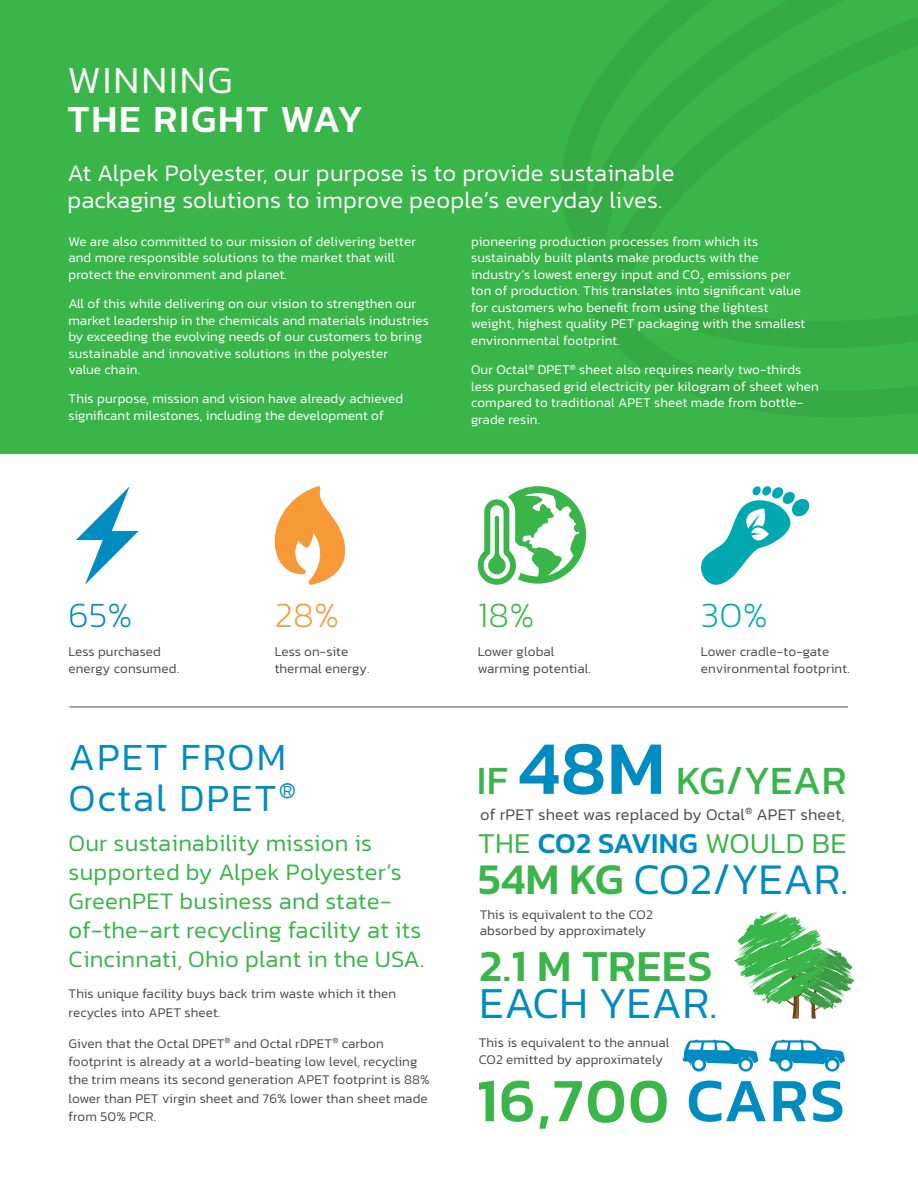
<style>
.page{position:relative;width:918px;height:1188px;background:#fff}
.page>*{position:absolute;margin:0;border:0;box-sizing:border-box;transform-origin:0 0}
.Intro_Tect{font:500 62.25px "Kanit";letter-spacing:.03em;color:#3ab54a}
.Intro_Tect-2{font:500 45px/37.5px "Kanit";letter-spacing:.01em;color:#3ab54a}
.Intro_Tect-3{font:300 44.55px "Kanit";color:#008bc1}
.Intro_Tect-4{font:40.8px "Kanit";letter-spacing:.01em;color:#3ab54a}
.Page_Header{font:500 39px/39px "Kanit";letter-spacing:.05em;color:#fff}
.Page_Header-2{font:300 39px/41px "Kanit";letter-spacing:.05em;color:#008bc1}
.Body{font:200 36px "Kanit";color:#008bc1}
.Body-2{font:200 36px "Kanit";color:#f89937}
.Body-3{font:200 36px "Kanit";color:#3ab54a}
.Body-4{font:200 36px "Kanit";color:#00a8b0}
.Intro_Tect-5{font:300 29.25px "Kanit";letter-spacing:.01em;color:#3ab54a}
.Intro_Tect-6{font:300 24px/29px "Kanit";letter-spacing:.01em;color:#3ab54a}
.Intro_Tect-7{font:300 24px/27px "Kanit";letter-spacing:.01em;color:#fff}
.Body-5{font:300 16.5px "Kanit";letter-spacing:.01em;color:#464b54}
.Body-6{font:300 13.5px/16.5px "Kanit";letter-spacing:.01em;color:#fff}
.Body-7{font:300 13.5px/18.5px "Kanit";letter-spacing:.01em;color:#464b54}
.s1{font-weight:300}
.s2{font-weight:500;font-size:76.5px;color:#008bc1}
.s3{font-weight:500;color:#008bc1}
.s4{font-weight:500;color:#3ab54a}
.s5{font-weight:300;color:#008bc1}
.s6{color:#008bc1}
</style>
<div class="page">
<div style="left:0;top:0;width:918px;height:454px;background:#3ab54a"></div>
<svg style="left:76px;top:486px;width:63px;height:99px"></svg>
<svg style="left:274px;top:486px;width:72px;height:99px"></svg>
<svg style="left:478px;top:486px;width:108px;height:99px"></svg>
<svg style="left:701px;top:486px;width:109px;height:99px"></svg>
<hr style="left:70px;top:707px;width:778px;height:1px;background:#464b54">
<img style="left:811px;top:1010px;width:5px;height:9px">
<img style="left:792px;top:1010px;width:7px;height:9px">
<svg style="left:734px;top:911px;width:121px;height:99px"></svg>
<svg style="left:683px;top:1040px;width:75px;height:32px"></svg>
<svg style="left:769px;top:1040px;width:76px;height:32px"></svg>
<p class="Page_Header" style="left:67px;top:59px;width:297px"><span class="s1">WINNING<br></span>THE RIGHT WAY</p>
<p class="Intro_Tect-7" style="left:67px;top:160px;width:609px">At Alpek Polyester, our purpose is to provide sustainable packaging solutions to improve people’s everyday lives.</p>
<p class="Body-6" style="left:69px;top:233px;width:349px">We are also committed to our mission of delivering better and more responsible solutions to the market that will protect the environment and planet.</p>
<p class="Body-6" style="left:69px;top:295px;width:362px">All of this while delivering on our vision to strengthen our market leadership in the chemicals and materials industries by exceeding the evolving needs of our customers to bring sustainable and innovative solutions in the polyester<br>value chain.</p>
<p class="Body-6" style="left:69px;top:390px;width:336px">This purpose, mission and vision have already achieved significant milestones, including the development of</p>
<p class="Body-6" style="left:471px;top:233px;width:336px">pioneering production processes from which its sustainably built plants make products with the industry’s lowest energy input and CO<sub>2</sub> emissions per ton of production. This translates into significant value for customers who benefit from using the lightest weight, highest quality PET packaging with the smallest environmental footprint.</p>
<p class="Body-6" style="left:471px;top:361px;width:349px">Our Octal<sup>®</sup> DPET<sup>®</sup> sheet also requires nearly two-thirds less purchased grid electricity per kilogram of sheet when compared to traditional APET sheet made from bottle&shy;grade resin.</p>
<p class="Body" style="left:69px;top:591px;width:66px">65%</p>
<p class="Body-7" style="left:69px;top:643px;width:112px;line-height:16.5px">Less purchased energy consumed.</p>
<p class="Body-2" style="left:275px;top:591px;width:66px">28%</p>
<p class="Body-7" style="left:275px;top:643px;width:96px;line-height:16.5px">Less on-site thermal energy.</p>
<p class="Page_Header-2" style="left:69px;top:736px;width:229px">APET FROM<br>Octal DPET<sup>®</sup></p>
<p class="Intro_Tect-6" style="left:69px;top:829px;width:357px">Our sustainability mission is supported by Alpek Polyester’s<br>GreenPET business and state&shy;of-the-art recycling facility at its<br>Cincinnati, Ohio plant in the USA.</p>
<p class="Body-7" style="left:69px;top:984px;width:329px">This unique facility buys back trim waste which it then recycles into APET sheet.</p>
<p class="Body-7" style="left:69px;top:1034px;width:363px">Given that the Octal DPET<sup>®</sup> and Octal rDPET<sup>®</sup> carbon footprint is already at a world-beating low level, recycling the trim means its second generation APET footprint is 88% lower than PET virgin sheet and 76% lower than sheet made from 50% PCR.</p>
<p class="Body-3" style="left:478px;top:591px;width:58px">18%</p>
<p class="Body-7" style="left:478px;top:643px;width:115px;line-height:16.5px">Lower global warming potential.</p>
<p class="Body-4" style="left:701px;top:591px;width:68px">30%</p>
<p class="Body-7" style="left:701px;top:643px;width:150px;line-height:16.5px">Lower cradle-to-gate environmental footprint.</p>
<p class="Intro_Tect-4" style="left:477px;top:751px;width:372px">IF <span class="s2">48M</span> KG/YEAR</p>
<p class="Body-5" style="left:480px;top:803px;width:366px">of rPET sheet was replaced by Octal<sup>®</sup> APET sheet,</p>
<p class="Intro_Tect-5" style="left:478px;top:823px;width:370px">THE <span class="s3">CO2 SAVING</span> WOULD BE</p>
<p class="Intro_Tect-3" style="left:478px;top:847px;width:372px"><span class="s4">54M KG</span> CO2/YEAR.</p>
<p class="Body-7" style="left:480px;top:906px;width:175px;line-height:16.4px">This is equivalent to the CO2 absorbed by approximately</p>
<p class="Intro_Tect-2" style="left:479px;top:946px;width:240px">2.1 M TREES<br><span class="s5">EACH YEAR.</span></p>
<p class="Body-7" style="left:479px;top:1034px;width:192px;line-height:16.4px">This is equivalent to the annual<br>CO2 emitted by approximately</p>
<p class="Intro_Tect" style="left:477px;top:1054px;width:370px">16,700 <span class="s6">CARS</span></p>
</div>
